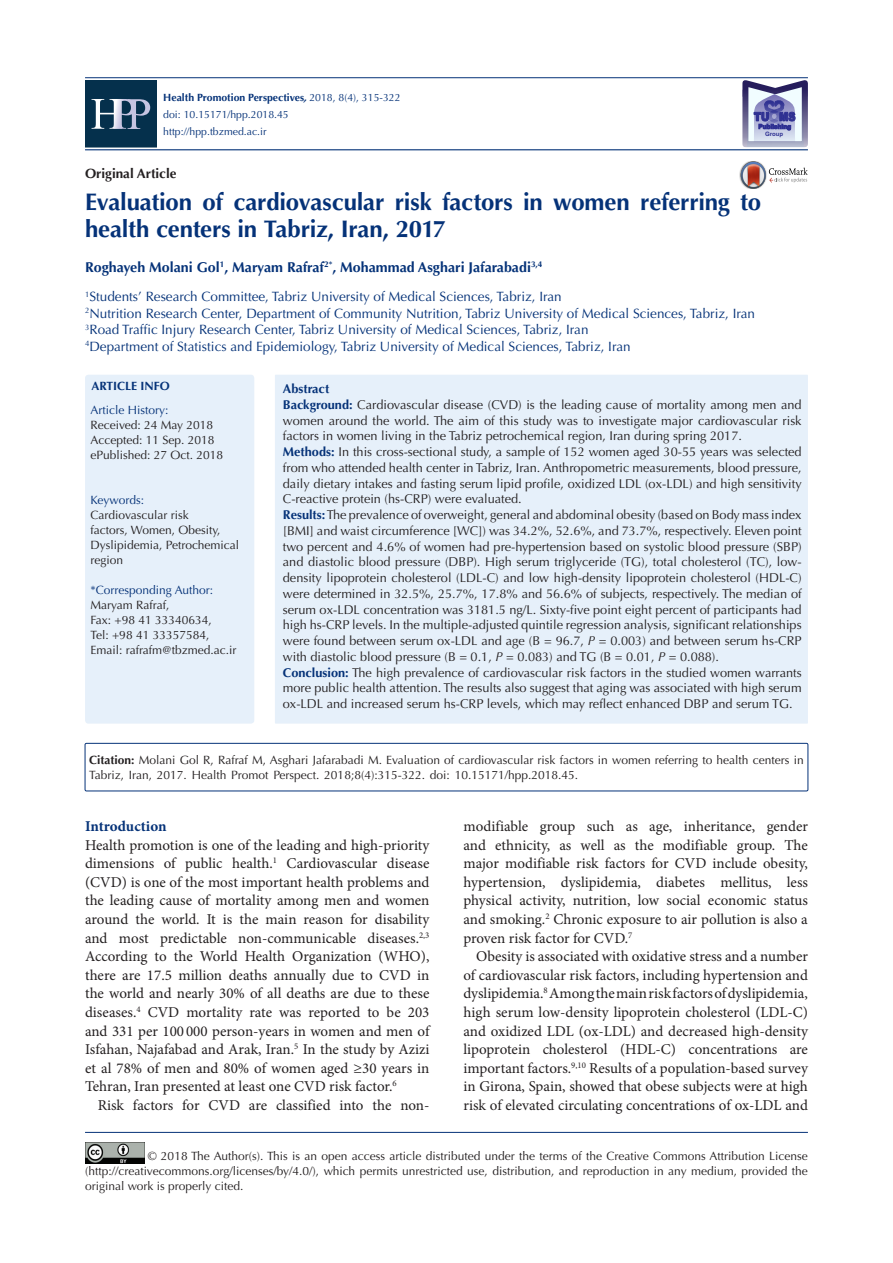
<style>
.page{position:relative;width:893px;height:1263px;background:#fff}
.page>*{position:absolute;margin:0;border:0;box-sizing:border-box;transform-origin:0 0}
.t1{font:700 24px/27px "Optima LT Std";letter-spacing:-.01em;color:#053278}
.t2{font:15px/18.6px "Minion Pro";letter-spacing:-.005em;color:#231f20;text-align:justify}
.t3{font:700 15px "Minion Pro";letter-spacing:-.005em;color:#053278}
.t4{font:700 14.25px "Optima LT Std";color:#053278}
.t5{font:13.5px "Optima LT Std";color:#053278}
.t6{font:700 13.5px "Optima LT Std";color:#231f20}
.t7{font:12.75px/15.8px "Optima LT Std";color:#231f20;text-align:justify}
.t8{font:700 12.75px "Optima LT Std";color:#053278}
.corresponding{font:12px/15px "Optima LT Std";color:#231f20}
.t9{font:12px "Optima LT Std";color:#053278}
.t10{font:700 12px "Optima LT Std";color:#053278}
.t11{font:900 12px "Arial";color:#2e3092;scale:.82 1}
.t12{font:10.5px "Optima LT Std";color:#053278}
.t13{font:700 10.5px "Optima LT Std";color:#053278}
.t14{font:700 6px "Arial";color:#2e3092}
.s1{font-style:italic}
.s2{font-weight:400}
.s3{font-weight:700;color:#053278}
.s4{font-weight:700}
</style>
<div class="page">
<hr style="left:85px;top:149px;width:723px;height:1px;background:#053278">
<hr style="left:85px;top:77px;width:723px;height:1px;background:#053278">
<hr style="left:85px;top:1132px;width:723px;height:1px;background:#053278">
<img style="left:85px;top:1143px;width:59px;height:20px">
<img style="left:739px;top:169px;width:2px;height:13px">
<svg style="left:741px;top:161px;width:67px;height:28px"></svg>
<svg style="left:742px;top:80px;width:66px;height:67px"></svg>
<div style="left:275px;top:375px;width:533px;height:349px;background:#e6f0fa"></div>
<div style="left:85px;top:375px;width:169px;height:349px;background:#e6f0fa;border-radius:3px"></div>
<div style="left:85px;top:743px;width:723px;height:48px;border:1px solid #053278"></div>
<div style="left:85px;top:80px;width:71px;height:67px;background:#05304c"></div>
<svg style="left:92px;top:97px;width:20px;height:32px"></svg>
<svg style="left:112px;top:97px;width:16px;height:32px"></svg>
<svg style="left:128px;top:97px;width:24px;height:33px"></svg>
<p class="t13" style="left:163px;top:91px;width:239px">Health Promotion Perspectives<span class="s1">,</span> <span class="s2">2018, 8(4), 315-322</span></p>
<p class="t12" style="left:163px;top:108px;width:127px">doi: 10.15171/hpp.2018.45</p>
<p class="t12" style="left:163px;top:125px;width:105px">http://hpp.tbzmed.ac.ir</p>
<p class="t6" style="left:85px;top:165px;width:93px">Original Article</p>
<p class="t11" style="left:754px;top:108px;width:52px">TU MS</p>
<p class="t14" style="left:765px;top:129px;width:20px">Group</p>
<p class="t1" style="left:85px;top:189px;width:678px">Evaluation of cardiovascular risk factors in women referring to health centers in Tabriz, Iran, 2017</p>
<p class="t4" style="left:85px;top:259px;width:459px">Roghayeh Molani Gol<sup>1</sup>, Maryam Rafraf<sup>2*</sup>, Mohammad Asghari Jafarabadi<sup>3,4</sup></p>
<p class="t5" style="left:85px;top:289px;width:478px"><sup>1</sup>Students’ Research Committee, Tabriz University of Medical Sciences, Tabriz, Iran</p>
<p class="t5" style="left:85px;top:305px;width:671px"><sup>2</sup>Nutrition Research Center, Department of Community Nutrition, Tabriz University of Medical Sciences, Tabriz, Iran</p>
<p class="t5" style="left:85px;top:322px;width:505px"><sup>3</sup>Road Traffic Injury Research Center, Tabriz University of Medical Sciences, Tabriz, Iran</p>
<p class="t5" style="left:85px;top:338px;width:547px"><sup>4</sup>Department of Statistics and Epidemiology, Tabriz University of Medical Sciences, Tabriz, Iran</p>
<p class="t10" style="left:91px;top:379px;width:80px">ARTICLE INFO</p>
<p class="t9" style="left:91px;top:403px;width:80px">Article History:</p>
<p class="corresponding" style="left:91px;top:417px;width:124px">Received: 24 May 2018</p>
<p class="corresponding" style="left:91px;top:432px;width:126px">Accepted: 11 Sep. 2018</p>
<p class="corresponding" style="left:91px;top:447px;width:134px">ePublished: 27 Oct. 2018</p>
<p class="t9" style="left:91px;top:493px;width:55px">Keywords:</p>
<p class="corresponding" style="left:91px;top:507px;width:150px">Cardiovascular risk<br>factors, Women, Obesity,<br>Dyslipidemia, Petrochemical region</p>
<p class="t9" style="left:91px;top:583px;width:124px">*Corresponding Author:</p>
<p class="corresponding" style="left:91px;top:597px;width:80px">Maryam Rafraf,</p>
<p class="corresponding" style="left:91px;top:612px;width:123px">Fax: +98 41 33340634,<br>Tel: +98 41 33357584,</p>
<p class="corresponding" style="left:91px;top:642px;width:147px">Email: rafrafm@tbzmed.ac.ir</p>
<p class="t8" style="left:283px;top:381px;width:48px">Abstract</p>
<p class="t7" style="left:283px;top:397px;width:520px"><span class="s3">Background:</span> Cardiovascular disease (CVD) is the leading cause of mortality among men and women around the world. The aim of this study was to investigate major cardiovascular risk factors in women living in the Tabriz petrochemical region, Iran during spring 2017.</p>
<p class="t7" style="left:283px;top:444px;width:520px"><span class="s3">Methods:</span> In this cross-sectional study, a sample of 152 women aged 30-55 years was selected from who attended health center in Tabriz, Iran. Anthropometric measurements, blood pressure, daily dietary intakes and fasting serum lipid profile, oxidized LDL (ox-LDL) and high sensitivity C-reactive protein (hs-CRP) were evaluated.</p>
<p class="t7" style="left:283px;top:507px;width:520px"><span class="s3">Results:</span> The prevalence of overweight, general and abdominal obesity (based on Body mass index [BMI] and waist circumference [WC]) was 34.2%, 52.6%, and 73.7%, respectively. Eleven point two percent and 4.6% of women had pre-hypertension based on systolic blood pressure (SBP) and diastolic blood pressure (DBP). High serum triglyceride (TG), total cholesterol (TC), low&shy;density lipoprotein cholesterol (LDL-C) and low high-density lipoprotein cholesterol (HDL-C) were determined in 32.5%, 25.7%, 17.8% and 56.6% of subjects, respectively. The median of serum ox-LDL concentration was 3181.5 ng/L. Sixty-five point eight percent of participants had high hs-CRP levels. In the multiple-adjusted quintile regression analysis, significant relationships were found between serum ox-LDL and age (B = 96.7, <span class="s1">P</span> = 0.003) and between serum hs-CRP with diastolic blood pressure (B = 0.1, <span class="s1">P</span> = 0.083) and TG (B = 0.01, <span class="s1">P</span> = 0.088).</p>
<p class="t7" style="left:283px;top:665px;width:520px"><span class="s3">Conclusion:</span> The high prevalence of cardiovascular risk factors in the studied women warrants more public health attention. The results also suggest that aging was associated with high serum ox-LDL and increased serum hs-CRP levels, which may reflect enhanced DBP and serum TG.</p>
<p class="corresponding" style="left:89px;top:753px;width:716px"><span class="s4">Citation:</span> Molani Gol R, Rafraf M, Asghari Jafarabadi M. Evaluation of cardiovascular risk factors in women referring to health centers in<br>Tabriz, Iran, 2017. Health Promot Perspect. 2018;8(4):315-322. doi: 10.15171/hpp.2018.45.</p>
<p class="t3" style="left:85px;top:815px;width:83px">Introduction</p>
<p class="t2" style="left:85px;top:835px;width:346px">Health promotion is one of the leading and high-priority dimensions of public health.<sup>1</sup> Cardiovascular disease (CVD) is one of the most important health problems and the leading cause of mortality among men and women around the world. It is the main reason for disability and most predictable non-communicable diseases.<sup>2,3<br></sup>According to the World Health Organization (WHO), there are 17.5 million deaths annually due to CVD in the world and nearly 30% of all deaths are due to these diseases.<sup>4</sup> CVD mortality rate was reported to be 203 and 331 per 100 000 person-years in women and men of Isfahan, Najafabad and Arak, Iran.<sup>5</sup> In the study by Azizi et al 78% of men and 80% of women aged ≥30 years in Tehran, Iran presented at least one CVD risk factor.<sup>6</sup></p>
<p class="t2" style="left:98px;top:1096px;width:333px">Risk factors for CVD are classified into the non-</p>
<p class="t2" style="left:463px;top:817px;width:346px">modifiable group such as age, inheritance, gender and ethnicity, as well as the modifiable group. The major modifiable risk factors for CVD include obesity, hypertension, dyslipidemia, diabetes mellitus, less physical activity, nutrition, low social economic status and smoking.<sup>2</sup> Chronic exposure to air pollution is also a proven risk factor for CVD.<sup>7</sup></p>
<p class="t2" style="left:463px;top:947px;width:346px;text-indent:13px">Obesity is associated with oxidative stress and a number of cardiovascular risk factors, including hypertension and dyslipidemia.<sup>8</sup> Among the main risk factors of dyslipidemia, high serum low-density lipoprotein cholesterol (LDL-C) and oxidized LDL (ox-LDL) and decreased high-density lipoprotein cholesterol (HDL-C) concentrations are important factors.<sup>9,10</sup> Results of a population-based survey in Girona, Spain, showed that obese subjects were at high risk of elevated circulating concentrations of ox-LDL and</p>
<p class="corresponding" style="left:85px;top:1149px;width:724px;text-align:justify;text-indent:63px">© 2018 The Author(s). This is an open access article distributed under the terms of the Creative Commons Attribution License (http://creativecommons.org/licenses/by/4.0/), which permits unrestricted use, distribution, and reproduction in any medium, provided the original work is properly cited.</p>
</div>
